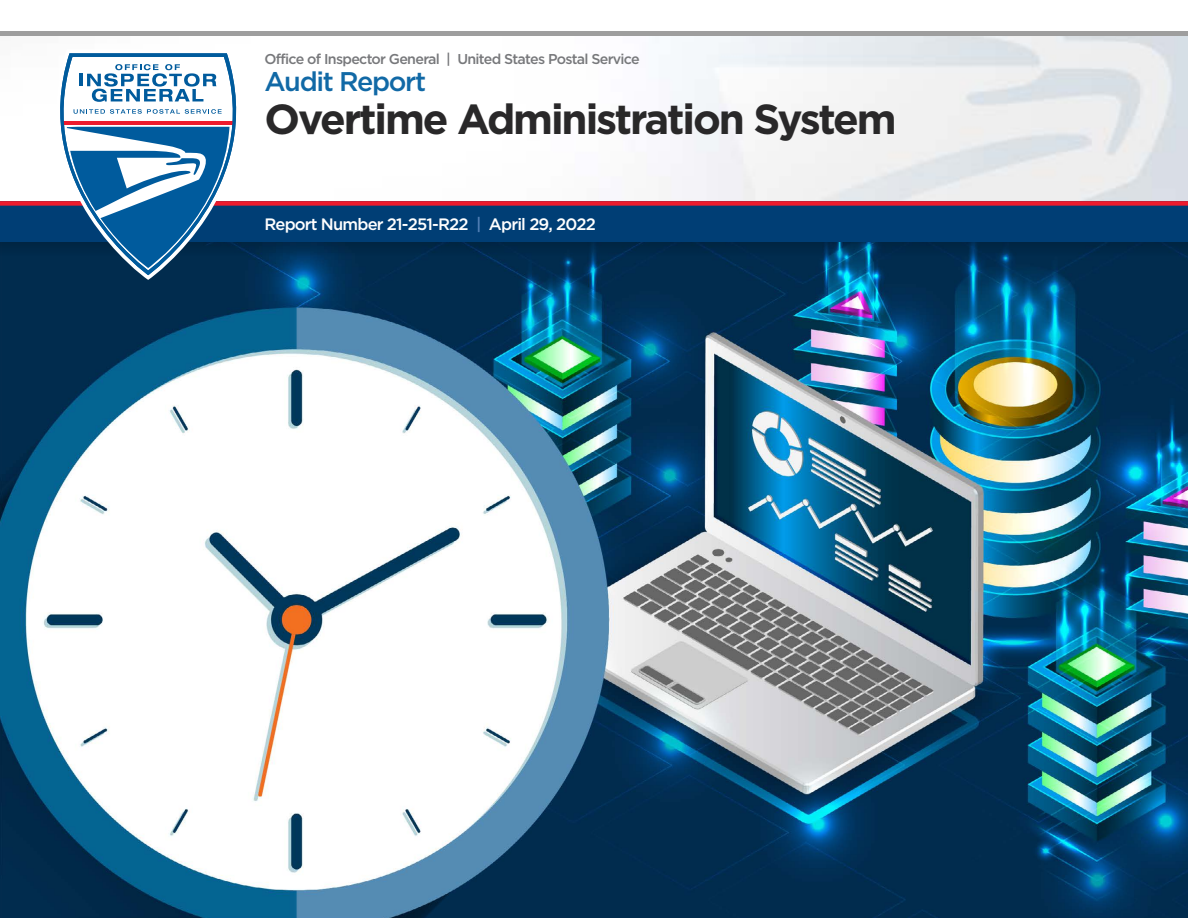
<style>
.page{position:relative;width:1188px;height:918px;background:#fff}
.page>*{position:absolute;margin:0;border:0;box-sizing:border-box;transform-origin:0 0}
.t1{font:700 42px "Gotham";letter-spacing:-.05em;color:#292829}
.t2{font:500 27px "Gotham";letter-spacing:-.05em;color:#1169a6}
.t3{font:500 16.5px "Gotham";letter-spacing:-.05em;color:#fff}
.t4{font:500 14.25px "Gotham";letter-spacing:-.05em;color:#77787b}
.s1{color:#5381b7}
</style>
<div class="page">
<img style="left:0;top:260px;width:1188px;height:658px">
<svg style="left:0;top:242px;width:1188px;height:18px;background:#002b4e"></svg>
<div style="left:0;top:202px;width:1188px;height:40px;background:#003e75"></div>
<div style="left:0;top:201px;width:1188px;height:5px;background:#ed1b2d"></div>
<svg style="left:43px;top:50px;width:210px;height:230px;fill:#012c4e"></svg>
<svg style="left:26px;top:53px;width:244px;height:222px"></svg>
<svg style="left:74px;top:109px;width:148px;height:5px"></svg>
<hr style="left:0;top:32px;width:1188px;height:4px;background:#9e9e9e">
<p class="t4" style="left:265px;top:51px;width:377px">Office of Inspector General | United States Postal Service</p>
<h2 class="t2" style="left:265px;top:66px;width:163px">Audit Report</h2>
<h1 class="t1" style="left:265px;top:95px;width:634px">Overtime Administration System</h1>
<p class="t3" style="left:265px;top:215px;width:333px">Report Number 21-251-R22 <span class="s1">|</span> April 29, 2022</p>
</div>
